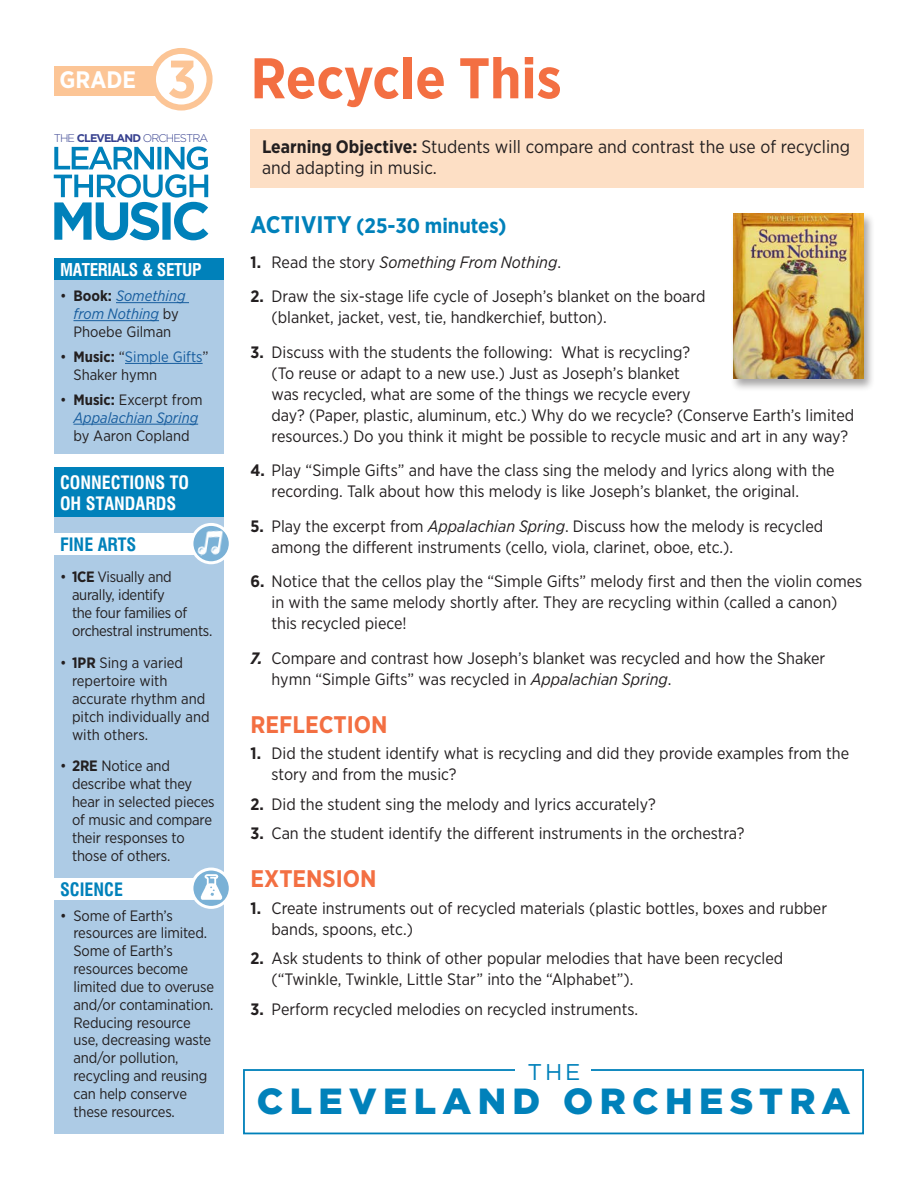
<style>
.page{position:relative;width:918px;height:1188px;background:#fff}
.page>*{position:absolute;margin:0;border:0;box-sizing:border-box;transform-origin:0 0}
.t1{font:700 57.3px "Gotham Narrow";color:#f36f42}
.t2{font:700 53.4px "Gotham Narrow";color:#fcc596}
.t3{font:900 36.3px "Gotham";letter-spacing:.175em;color:#0081ba}
.t4{font:700 24px "Gotham Narrow";color:#f36f42}
.t5{font:700 23.85px "Gotham Narrow";color:#fff}
.t6{font:22.8px "Gotham";color:#0081ba}
.t7{font:700 21px "Gotham Narrow";color:#0081ba}
.t8{font:18px/21.6px "Gotham Narrow";color:#231f20}
.t9{font:700 18px/21px "Corporate Condensed";color:#fff}
.t10{font:700 18px "Corporate Condensed";color:#0081ba}
.t11{font:700 17.25px "Corporate Condensed";letter-spacing:-.02em;color:#fff}
.t12{font:16.5px/21px "Gotham Narrow";color:#231f20}
.t13{font:italic 16.5px "Gotham Narrow";color:#231f20}
.t14{font:15px/18px "Gotham Narrow";letter-spacing:-.01em;color:#231f20}
.t15{font:italic 15px/18px "Gotham Narrow";color:#175d9e;text-align:center}
.t16{font:300 11.1px "Gotham";letter-spacing:-.08em;color:#36408f}
.s1{font-weight:700}
.s2{font-style:normal;color:#231f20}
.s3{font-weight:700;font-style:normal;color:#231f20}
.s4{color:#175d9e}
.s5{font-size:24px}
.s6{font-weight:700;font-style:normal}
.s7{font-style:normal}
.s8{font-style:italic}
.s9{font-weight:700;font-style:italic}
</style>
<div class="page">
<div style="left:54px;top:503px;width:170px;height:631px;background:#adcbe5"></div>
<div style="left:54px;top:467px;width:170px;height:50px;background:#0081ba"></div>
<div style="left:42px;top:534px;width:185px;height:21px;background:#fff"></div>
<svg style="left:192px;top:524px;width:38px;height:39px"></svg>
<div style="left:190px;top:523px;width:42px;height:41px;border:3px solid #fff;border-radius:50%"></div>
<img style="left:195px;top:526px;width:30px;height:33px">
<div style="left:251px;top:129px;width:613px;height:59px;background:#fddfc5"></div>
<div style="left:54px;top:66px;width:119px;height:29px;background:#fcc596"></div>
<div style="left:54px;top:260px;width:170px;height:194px;background:#adcbe5"></div>
<div style="left:54px;top:258px;width:170px;height:22px;background:#0081ba"></div>
<div style="left:153px;top:51px;width:57px;height:57px;background:#fff;border-radius:50%"></div>
<div style="left:150px;top:48px;width:63px;height:63px;border:6px solid #fcc596;border-radius:50%"></div>
<div style="left:42px;top:878px;width:185px;height:22px;background:#fff"></div>
<svg style="left:192px;top:869px;width:38px;height:38px"></svg>
<div style="left:190px;top:868px;width:42px;height:41px;border:3px solid #fff;border-radius:50%"></div>
<img style="left:197px;top:872px;width:26px;height:30px">
<svg style="left:54px;top:146px;width:154px;height:94px"></svg>
<div style="left:243px;top:1069px;width:621px;height:65px;border:2px solid #0081ba"></div>
<div style="left:515px;top:1065px;width:76px;height:10px;background:#fff"></div>
<hr style="left:116px;top:302px;width:73px;height:1px;background:#175d9e">
<hr style="left:74px;top:320px;width:85px;height:1px;background:#175d9e">
<hr style="left:125px;top:363px;width:78px;height:1px;background:#175d9e">
<hr style="left:74px;top:424px;width:124px;height:1px;background:#175d9e">
<div style="left:730px;top:212px;width:145px;height:180px;background:#231f20;opacity:.4"></div>
<img style="left:734px;top:214px;width:130px;height:165px">
<h3 class="t5" style="left:60px;top:65px;width:78px">GRADE</h3>
<h2 class="t2" style="left:168px;top:45px;width:30px">3</h2>
<p class="t16" style="left:54px;top:131px;width:156px">THE <span class="s1">CLEVELAND</span> ORCHESTRA</p>
<p class="t11" style="left:60px;top:260px;width:143px">MATERIALS &amp; SETUP</p>
<p class="t15" style="left:60px;top:287px;width:127px"><span class="s2">•</span> <span class="s3">Book:</span> Something from Nothing <span class="s2">by<br>Phoebe Gilman</span></p>
<p class="t14" style="left:74px;top:347px;width:137px;text-indent:-14px">• <span class="s1">Music:</span> “<span class="s4">Simple Gifts</span>”<br>Shaker hymn</p>
<p class="t15" style="left:60px;top:390px;width:144px;text-align:right"><span class="s2">•</span> <span class="s3">Music:</span> <span class="s2">Excerpt from<br></span>Appalachian Spring</p>
<p class="t14" style="left:74px;top:426px;width:118px">by Aaron Copland</p>
<p class="t9" style="left:60px;top:472px;width:131px">CONNECTIONS TO<br>OH STANDARDS</p>
<p class="t10" style="left:60px;top:534px;width:78px">FINE ARTS</p>
<p class="t14" style="left:72px;top:568px;width:142px;text-indent:-12px">• <span class="s1">1CE</span> Visually and aurally, identify<br>the four families of orchestral instruments.</p>
<p class="t14" style="left:72px;top:653px;width:139px;text-indent:-12px">• <span class="s1">1PR</span> Sing a varied repertoire with accurate rhythm and pitch individually and with others.</p>
<p class="t14" style="left:72px;top:757px;width:144px;text-indent:-12px">• <span class="s1">2RE</span> Notice and describe what they hear in selected pieces of music and compare their responses to those of others.</p>
<p class="t10" style="left:60px;top:879px;width:64px">SCIENCE</p>
<p class="t14" style="left:74px;top:906px;width:142px;text-indent:-14px">• Some of Earth’s resources are limited.<br>Some of Earth’s resources become limited due to overuse and/or contamination.<br>Reducing resource use, decreasing waste and/or pollution, recycling and reusing can help conserve these resources.</p>
<h1 class="t1" style="left:251px;top:41px;width:313px">Recycle This</h1>
<p class="t8" style="left:262px;top:135px;width:590px"><span class="s1">Learning Objective:</span> Students will compare and contrast the use of recycling and adapting in music.</p>
<p class="t7" style="left:251px;top:212px;width:258px"><span class="s5">ACTIVITY</span> (25-30 minutes)</p>
<p class="t13" style="left:251px;top:252px;width:312px"><span class="s6">1.</span> <span class="s7">Read the story</span> Something From Nothing<span class="s7">.</span></p>
<p class="t12" style="left:272px;top:285px;width:435px;text-indent:-21px"><span class="s1">2.</span> Draw the six-stage life cycle of Joseph’s blanket on the board (blanket, jacket, vest, tie, handkerchief, button).</p>
<p class="t12" style="left:272px;top:341px;width:584px;text-indent:-21px"><span class="s1">3.</span> Discuss with the students the following: What is recycling?<br>(To reuse or adapt to a new use.) Just as Joseph’s blanket<br>was recycled, what are some of the things we recycle every<br>day? (Paper, plastic, aluminum, etc.) Why do we recycle? (Conserve Earth’s limited resources.) Do you think it might be possible to recycle music and art in any way?</p>
<p class="t12" style="left:272px;top:460px;width:565px;text-indent:-21px"><span class="s1">4.</span> Play “Simple Gifts” and have the class sing the melody and lyrics along with the recording. Talk about how this melody is like Joseph’s blanket, the original.</p>
<p class="t12" style="left:272px;top:515px;width:553px;text-indent:-21px"><span class="s1">5.</span> Play the excerpt from <span class="s8">Appalachian Spring</span>. Discuss how the melody is recycled among the different instruments (cello, viola, clarinet, oboe, etc.).</p>
<p class="t12" style="left:272px;top:571px;width:592px;text-indent:-21px"><span class="s1">6.</span> Notice that the cellos play the “Simple Gifts” melody first and then the violin comes in with the same melody shortly after. They are recycling within (called a canon) this recycled piece!</p>
<p class="t12" style="left:272px;top:647px;width:555px;text-indent:-21px"><span class="s9">7.</span> Compare and contrast how Joseph’s blanket was recycled and how the Shaker hymn “Simple Gifts” was recycled in <span class="s8">Appalachian Spring</span>.</p>
<h3 class="t4" style="left:251px;top:709px;width:139px">REFLECTION</h3>
<p class="t12" style="left:272px;top:742px;width:579px;text-indent:-21px"><span class="s1">1.</span> Did the student identify what is recycling and did they provide examples from the story and from the music?</p>
<p class="t12" style="left:251px;top:793px;width:407px"><span class="s1">2.</span> Did the student sing the melody and lyrics accurately?</p>
<p class="t12" style="left:251px;top:823px;width:495px"><span class="s1">3.</span> Can the student identify the different instruments in the orchestra?</p>
<h3 class="t4" style="left:251px;top:863px;width:128px">EXTENSION</h3>
<p class="t12" style="left:272px;top:897px;width:557px;text-indent:-21px"><span class="s1">1.</span> Create instruments out of recycled materials (plastic bottles, boxes and rubber bands, spoons, etc.)</p>
<p class="t12" style="left:272px;top:948px;width:513px;text-indent:-21px"><span class="s1">2.</span> Ask students to think of other popular melodies that have been recycled (“Twinkle, Twinkle, Little Star” into the “Alphabet”).</p>
<p class="t12" style="left:251px;top:998px;width:389px"><span class="s1">3.</span> Perform recycled melodies on recycled instruments.</p>
<h3 class="t6" style="left:528px;top:1057px;width:54px">THE</h3>
<h3 class="t3" style="left:257px;top:1077px;width:595px">CLEVELAND ORCHESTRA</h3>
</div>
